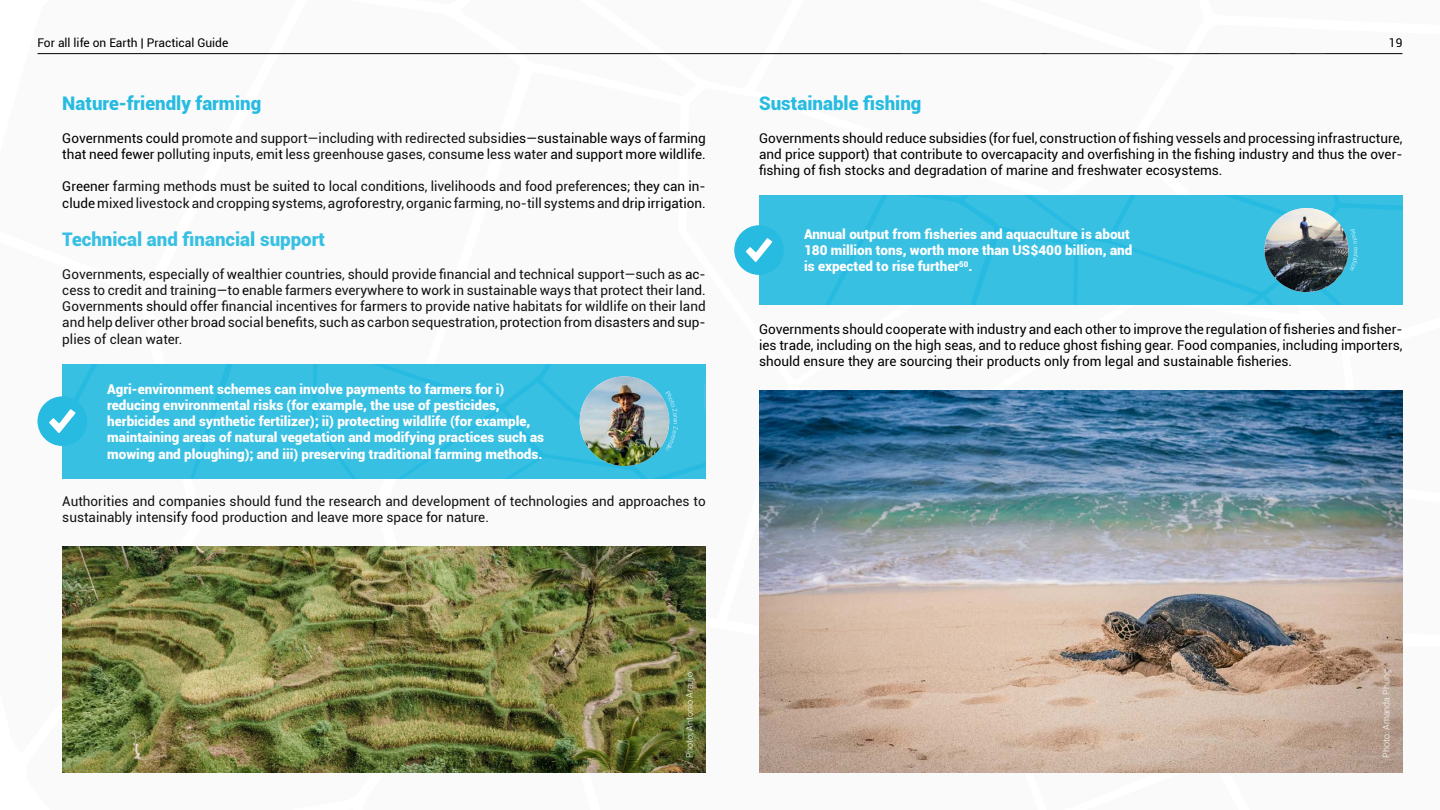
<style>
.page{position:relative;width:1440px;height:810px;background:#fff}
.page>*{position:absolute;margin:0;border:0;box-sizing:border-box;transform-origin:0 0}
.t1{font:900 18.75px "Roboto";color:#28bbe1}
.t2{font:13.5px/16.2px "Roboto";color:#000}
.t3{font:900 13.5px/16.2px "Roboto";color:#fff}
.t4{font:12px "Roboto";color:#000}
.t5{font:300 9px "Roboto";color:#fff}
</style>
<div class="page">
<img style="left:37px;top:53px;width:1366px;height:720px">
<p class="t4" style="left:38px;top:34px;width:192px">For all life on Earth | Practical Guide</p>
<p class="t4" style="left:1389px;top:34px;width:15px">19</p>
<h1 class="t1" style="left:62px;top:90px;width:200px">Nature-friendly farming</h1>
<p class="t2" style="left:62px;top:129px;width:645px">Governments could promote and support—including with redirected subsidies—sustainable ways of farming that need fewer polluting inputs, emit less greenhouse gases, consume less water and support more wildlife.</p>
<p class="t2" style="left:62px;top:178px;width:645px">Greener farming methods must be suited to local conditions, livelihoods and food preferences; they can in&shy;clude mixed livestock and cropping systems, agroforestry, organic farming, no-till systems and drip irrigation.</p>
<h1 class="t1" style="left:62px;top:226px;width:264px">Technical and financial support</h1>
<p class="t2" style="left:62px;top:265px;width:645px;text-align:justify">Governments, especially of wealthier countries, should provide financial and technical support—such as ac&shy;cess to credit and training—to enable farmers everywhere to work in sustainable ways that protect their land.<br>Governments should offer financial incentives for farmers to provide native habitats for wildlife on their land and help deliver other broad social benefits, such as carbon sequestration, protection from disasters and sup&shy;plies of clean water.</p>
<p class="t3" style="left:107px;top:380px;width:438px">Agri-environment schemes can involve payments to farmers for i) reducing environmental risks (for example, the use of pesticides, herbicides and synthetic fertilizer); ii) protecting wildlife (for example, maintaining areas of natural vegetation and modifying practices such as mowing and ploughing); and iii) preserving traditional farming methods.</p>
<p class="t2" style="left:62px;top:492px;width:645px">Authorities and companies should fund the research and development of technologies and approaches to sustainably intensify food production and leave more space for nature.</p>
<h1 class="t1" style="left:759px;top:90px;width:164px">Sustainable fishing</h1>
<p class="t2" style="left:759px;top:129px;width:645px;text-align:justify">Governments should reduce subsidies (for fuel, construction of fishing vessels and processing infrastructure, and price support) that contribute to overcapacity and overfishing in the fishing industry and thus the over&shy;fishing of fish stocks and degradation of marine and freshwater ecosystems.</p>
<p class="t3" style="left:804px;top:226px;width:330px">Annual output from fisheries and aquaculture is about<br>180 million tons, worth more than US$400 billion, and is expected to rise further<sup>50</sup>.</p>
<p class="t2" style="left:759px;top:320px;width:645px;text-align:justify">Governments should cooperate with industry and each other to improve the regulation of fisheries and fisher&shy;ies trade, including on the high seas, and to reduce ghost fishing gear. Food companies, including importers, should ensure they are sourcing their products only from legal and sustainable fisheries.</p>
<p class="t5" style="left:683px;top:758px;width:87px;rotate:-90deg">Photo: Antonio Araujo</p>
<p class="t5" style="left:1380px;top:758px;width:90px;rotate:-90deg">Photo: Amanda Phung</p>
</div>
